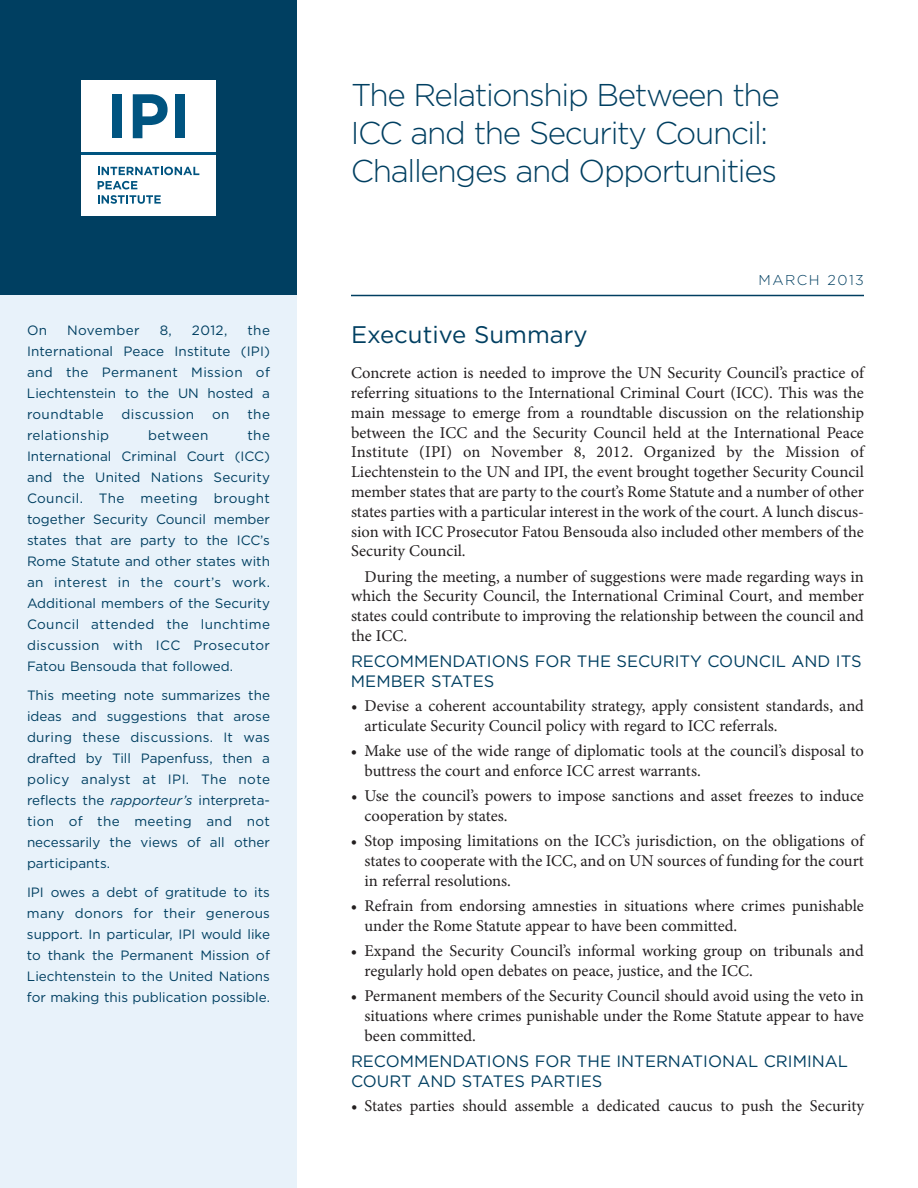
<style>
.page{position:relative;width:918px;height:1188px;background:#fff}
.page>*{position:absolute;margin:0;border:0;box-sizing:border-box;transform-origin:0 0}
.t1{font:300 31.5px/37.8px "Gotham";letter-spacing:-.045em;color:#003f61}
.t2{font:24px "Gotham";color:#003f61}
.t3{font:16.5px/19.8px "Minion Pro";color:#231f20}
.t4{font:16.5px/19.8px "Gotham";color:#003f61}
.t5{font:300 14.25px "Gotham";letter-spacing:.105em;color:#003f61}
.t6{font:13.5px/21px "Gotham";color:#003f61;text-align:justify}
.t7{font:13.5px "Gotham";letter-spacing:.03em;color:#003f61}
.s1{font-style:italic}
</style>
<div class="page">
<div style="left:0;top:296px;width:297px;height:892px;background:#e8f2fa"></div>
<div style="left:0;top:0;width:297px;height:296px;background:#003f61"></div>
<div style="left:81px;top:155px;width:135px;height:60px;background:#fff"></div>
<svg style="left:98px;top:167px;width:101px;height:8px"></svg>
<svg style="left:98px;top:181px;width:39px;height:8px"></svg>
<svg style="left:98px;top:195px;width:63px;height:9px"></svg>
<div style="left:81px;top:80px;width:135px;height:72px;background:#fff"></div>
<div style="left:112px;top:94px;width:10px;height:44px;background:#005480"></div>
<svg style="left:133px;top:94px;width:35px;height:44px"></svg>
<div style="left:175px;top:94px;width:10px;height:44px;background:#005480"></div>
<hr style="left:81px;top:152px;width:135px;height:3px;background:#005480">
<hr style="left:351px;top:295px;width:513px;height:1px;background:#003f61">
<p class="t6" style="left:27px;top:320px;width:245px;text-indent:220px">the International Peace Institute (IPI) and the Permanent Mission of Liechtenstein to the UN hosted a roundtable</p>
<p class="t6" style="left:27px;top:320px;width:22px">On</p>
<p class="t7" style="left:67px;top:322px;width:74px">November</p>
<p class="t6" style="left:160px;top:320px;width:14px">8,</p>
<p class="t6" style="left:192px;top:320px;width:37px">2012,</p>
<p class="t7" style="left:122px;top:406px;width:74px">discussion</p>
<p class="t6" style="left:212px;top:404px;width:19px">on</p>
<p class="t6" style="left:247px;top:404px;width:24px">the</p>
<p class="t6" style="left:27px;top:425px;width:245px;text-indent:220px">the International Criminal Court (ICC) and the United Nations Security Council. The meeting brought together Security Council member states that are party to the ICC’s Rome Statute and other states with an interest in the court’s work.<br>Additional members of the Security Council attended the lunchtime discussion with ICC Prosecutor Fatou Bensouda that followed.</p>
<p class="t6" style="left:27px;top:685px;width:245px">This meeting note summarizes the ideas and suggestions that arose during these discussions. It was drafted by Till Papenfuss, then a policy analyst at IPI. The note reflects the <span class="s1">rapporteur’s</span> interpreta&shy;tion of the meeting and not necessarily the views of all other participants.</p>
<p class="t6" style="left:27px;top:882px;width:245px">IPI owes a debt of gratitude to its many donors for their generous support. In particular, IPI would like to thank the Permanent Mission of Liechtenstein to the United Nations for making this publication possible.</p>
<p class="t7" style="left:27px;top:427px;width:84px">relationship</p>
<p class="t7" style="left:148px;top:427px;width:62px">between</p>
<h1 class="t1" style="left:351px;top:76px;width:430px">The Relationship Between the<br>ICC and the Security Council:<br>Challenges and Opportunities</h1>
<p class="t5" style="left:758px;top:272px;width:107px">MARCH 2013</p>
<h2 class="t2" style="left:351px;top:321px;width:238px">Executive Summary</h2>
<p class="t3" style="left:351px;top:365px;width:515px;text-align:justify">Concrete action is needed to improve the UN Security Council’s practice of referring situations to the International Criminal Court (ICC). This was the main message to emerge from a roundtable discussion on the relationship between the ICC and the Security Council held at the International Peace Institute (IPI) on November 8, 2012. Organized by the Mission of Liechtenstein to the UN and IPI, the event brought together Security Council member states that are party to the court’s Rome Statute and a number of other states parties with a particular interest in the work of the court. A lunch discus&shy;sion with ICC Prosecutor Fatou Bensouda also included other members of the Security Council.</p>
<p class="t3" style="left:351px;top:568px;width:515px;text-align:justify;text-indent:14px">During the meeting, a number of suggestions were made regarding ways in which the Security Council, the International Criminal Court, and member states could contribute to improving the relationship between the council and the ICC.</p>
<p class="t4" style="left:351px;top:652px;width:512px">RECOMMENDATIONS FOR THE SECURITY COUNCIL AND ITS<br>MEMBER STATES</p>
<p class="t3" style="left:364px;top:698px;width:501px;text-indent:-13px">• Devise a coherent accountability strategy, apply consistent standards, and articulate Security Council policy with regard to ICC referrals.</p>
<p class="t3" style="left:365px;top:743px;width:501px;text-indent:-14px">• Make use of the wide range of diplomatic tools at the council’s disposal to buttress the court and enforce ICC arrest warrants.</p>
<p class="t3" style="left:365px;top:788px;width:501px;text-indent:-13px">• Use the council’s powers to impose sanctions and asset freezes to induce cooperation by states.</p>
<p class="t3" style="left:364px;top:833px;width:501px;text-align:justify;text-indent:-13px">• Stop imposing limitations on the ICC’s jurisdiction, on the obligations of states to cooperate with the ICC, and on UN sources of funding for the court in referral resolutions.</p>
<p class="t3" style="left:364px;top:897px;width:501px;text-indent:-13px">• Refrain from endorsing amnesties in situations where crimes punishable under the Rome Statute appear to have been committed.</p>
<p class="t3" style="left:364px;top:942px;width:501px;text-indent:-13px">• Expand the Security Council’s informal working group on tribunals and regularly hold open debates on peace, justice, and the ICC.</p>
<p class="t3" style="left:364px;top:987px;width:501px;text-align:justify;text-indent:-13px">• Permanent members of the Security Council should avoid using the veto in situations where crimes punishable under the Rome Statute appear to have been committed.</p>
<p class="t4" style="left:351px;top:1052px;width:499px">RECOMMENDATIONS FOR THE INTERNATIONAL CRIMINAL<br>COURT AND STATES PARTIES</p>
<p class="t3" style="left:351px;top:1097px;width:514px">• States parties should assemble a dedicated caucus to push the Security</p>
</div>
